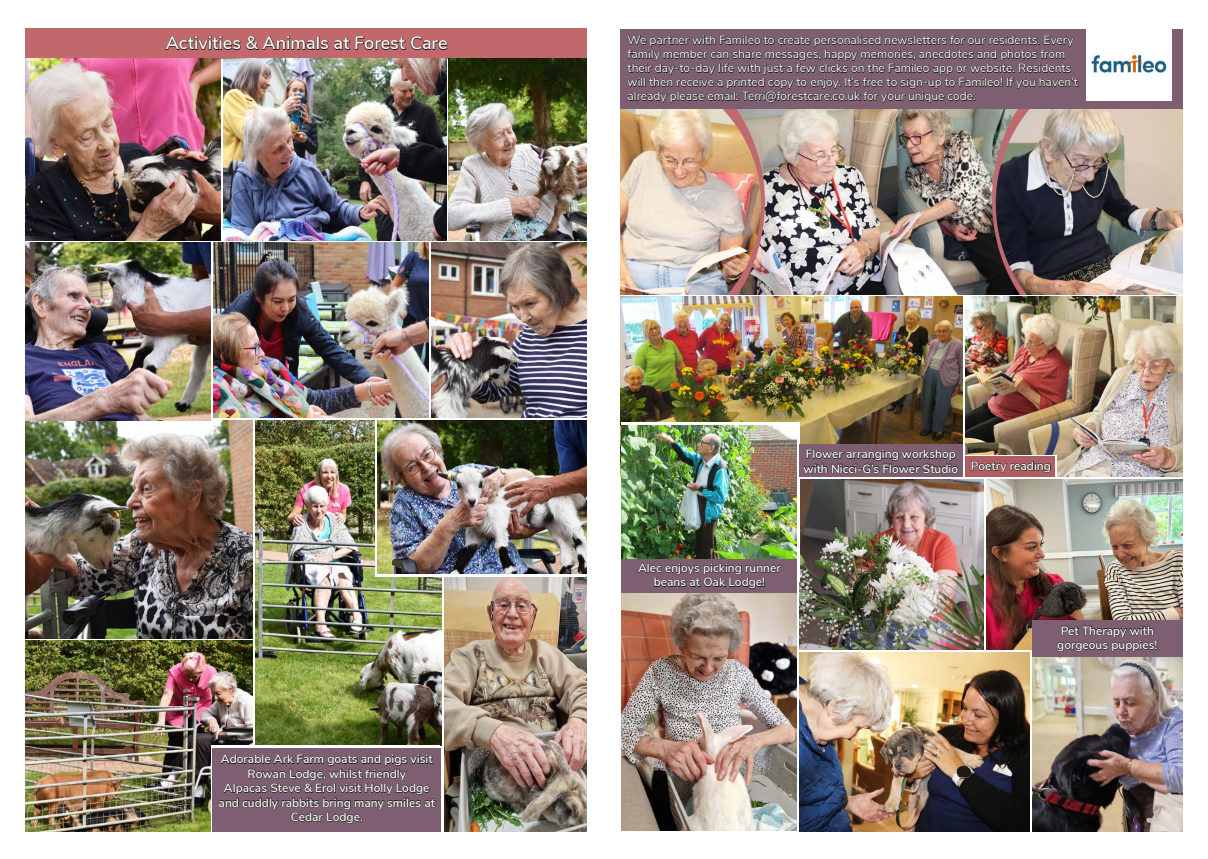
<style>
.page{position:relative;width:1208px;height:859px;background:#fff}
.page>*{position:absolute;margin:0;border:0;box-sizing:border-box;transform-origin:0 0}
.t1{font:600 18px "Nunito Sans";color:#fafdf9}
.t2{font:12px/14px "Nunito Sans";color:#fafdf9}
.t3{font:600 12px/14.4px "Nunito Sans";color:#fafdf9;text-align:center}
</style>
<div class="page">
<img style="left:26px;top:420px;width:226px;height:411px">
<img style="left:255px;top:420px;width:186px;height:326px">
<img style="left:444px;top:576px;width:143px;height:255px">
<img style="left:1032px;top:657px;width:150px;height:174px">
<img style="left:799px;top:479px;width:185px;height:171px">
<div style="left:26px;top:28px;width:561px;height:31px;background:#c1686d"></div>
<img style="left:799px;top:653px;width:230px;height:178px">
<svg style="left:166px;top:36px;width:74px;height:14px"></svg>
<svg style="left:246px;top:36px;width:82px;height:14px"></svg>
<svg style="left:334px;top:36px;width:71px;height:14px"></svg>
<svg style="left:411px;top:36px;width:36px;height:14px"></svg>
<img style="left:26px;top:59px;width:195px;height:181px">
<img style="left:448px;top:59px;width:139px;height:181px">
<img style="left:26px;top:243px;width:184px;height:177px">
<img style="left:213px;top:243px;width:215px;height:174px">
<img style="left:431px;top:242px;width:156px;height:175px">
<img style="left:223px;top:59px;width:223px;height:181px">
<svg style="left:375px;top:420px;width:210px;height:156px"></svg>
<img style="left:378px;top:421px;width:209px;height:153px">
<div style="left:210px;top:746px;width:229px;height:113px;background:#fff"></div>
<div style="left:213px;top:748px;width:228px;height:84px;background:#7e5e71"></div>
<svg style="left:219px;top:755px;width:216px;height:68px"></svg>
<img style="left:620px;top:296px;width:342px;height:181px">
<img style="left:621px;top:592px;width:176px;height:239px">
<img style="left:986px;top:480px;width:196px;height:170px">
<img style="left:965px;top:296px;width:217px;height:180px">
<div style="left:621px;top:423px;width:178px;height:159px;background:#fff"></div>
<img style="left:621px;top:425px;width:176px;height:134px">
<div style="left:799px;top:444px;width:163px;height:33px;background:#7e5e71"></div>
<svg style="left:803px;top:450px;width:155px;height:23px"></svg>
<div style="left:620px;top:29px;width:562px;height:82px;background:#7e5e71"></div>
<svg style="left:627px;top:36px;width:451px;height:67px"></svg>
<img style="left:1086px;top:29px;width:85px;height:71px">
<img style="left:620px;top:110px;width:562px;height:184px">
<div style="left:1032px;top:621px;width:150px;height:36px;background:#7e5e71"></div>
<svg style="left:1057px;top:626px;width:100px;height:25px"></svg>
<div style="left:621px;top:559px;width:176px;height:33px;background:#7e5e71"></div>
<svg style="left:638px;top:563px;width:143px;height:26px"></svg>
<div style="left:965px;top:455px;width:91px;height:22px;background:#af5f64"></div>
<svg style="left:971px;top:461px;width:79px;height:11px"></svg>
<h1 class="t1" style="left:166px;top:30px;width:283px">Activities &amp; Animals at Forest Care</h1>
<p class="t3" style="left:219px;top:751px;width:218px">Adorable Ark Farm goats and pigs visit<br>Rowan Lodge, whilst friendly<br>Alpacas Steve &amp; Erol visit Holly Lodge and cuddly rabbits bring many smiles at<br>Cedar Lodge.</p>
<p class="t2" style="left:627px;top:32px;width:452px">We partner with Famileo to create personalised newsletters for our residents. Every family member can share messages, happy memories, anecdotes and photos from their day-to-day life with just a few clicks on the Famileo app or website. Residents will then receive a printed copy to enjoy. It’s free to sign-up to Famileo! If you haven’t already please email: Terri@forestcare.co.uk for your unique code.</p>
<p class="t3" style="left:803px;top:446px;width:156px;text-align:left">Flower arranging workshop with Nicci-G’s Flower Studio</p>
<p class="t3" style="left:970px;top:458px;width:82px">Poetry reading</p>
<p class="t3" style="left:638px;top:560px;width:144px">Alec enjoys picking runner beans at Oak Lodge!</p>
<p class="t3" style="left:1057px;top:623px;width:102px;text-align:left">Pet Therapy with gorgeous puppies!</p>
</div>
